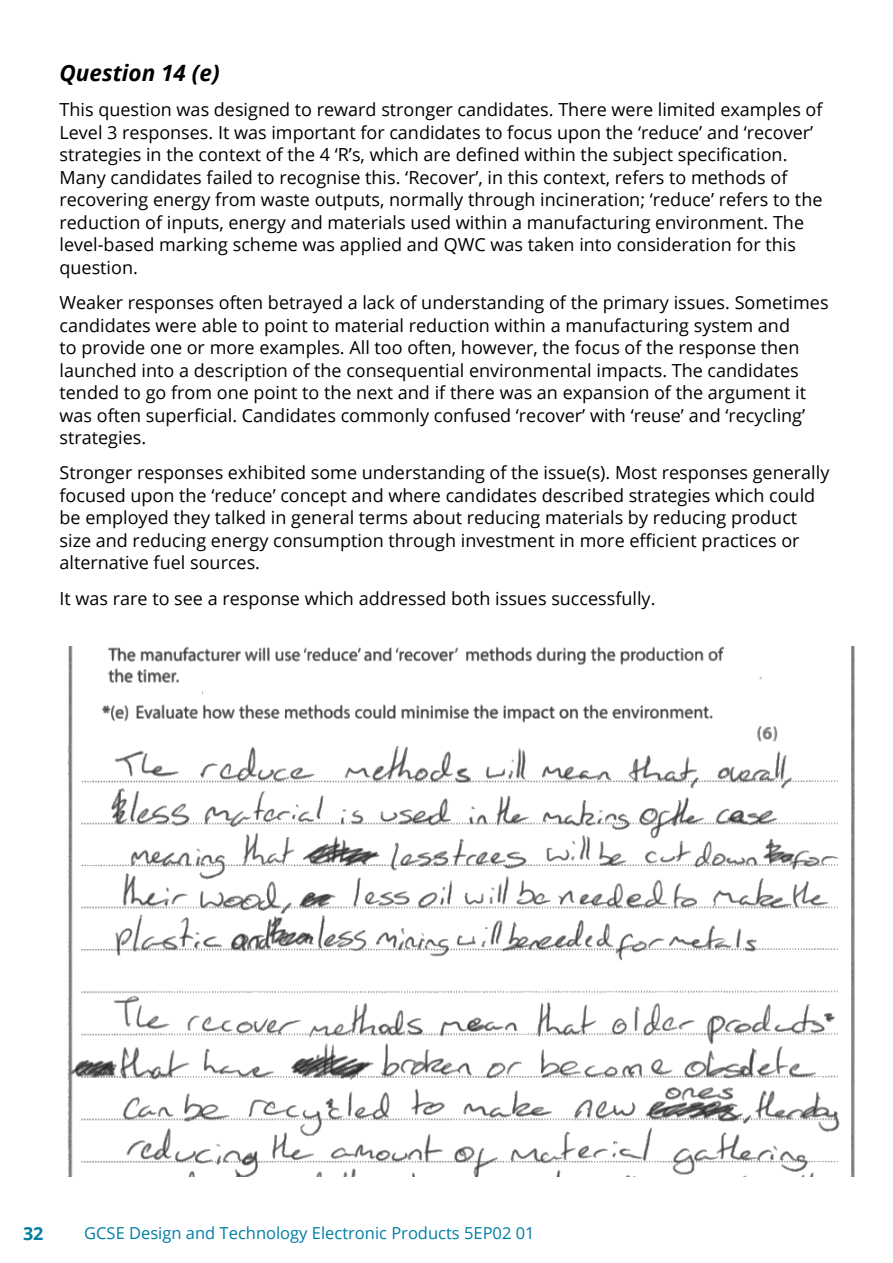
<style>
.page{position:relative;width:893px;height:1263px;background:#fff}
.page>*{position:absolute;margin:0;border:0;box-sizing:border-box;transform-origin:0 0}
.t1{font:italic 700 22.5px "Open Sans";color:#000}
.t2{font:18px/22.5px "Open Sans";color:#000}
.t3{font:700 18px "Open Sans";color:#007da4}
.t4{font:16.5px "Open Sans";color:#007da4}
</style>
<div class="page">
<img style="left:67px;top:646px;width:788px;height:530px">
<p class="t1" style="left:60px;top:57px;width:162px">Question 14 (e)</p>
<p class="t2" style="left:60px;top:98px;width:764px">This question was designed to reward stronger candidates. There were limited examples of Level 3 responses. It was important for candidates to focus upon the ‘reduce’ and ‘recover’ strategies in the context of the 4 ‘R’s, which are defined within the subject specification.<br>Many candidates failed to recognise this. ‘Recover’, in this context, refers to methods of recovering energy from waste outputs, normally through incineration; ‘reduce’ refers to the reduction of inputs, energy and materials used within a manufacturing environment. The level-based marking scheme was applied and QWC was taken into consideration for this question.</p>
<p class="t2" style="left:60px;top:291px;width:770px">Weaker responses often betrayed a lack of understanding of the primary issues. Sometimes candidates were able to point to material reduction within a manufacturing system and<br>to provide one or more examples. All too often, however, the focus of the response then launched into a description of the consequential environmental impacts. The candidates tended to go from one point to the next and if there was an expansion of the argument it was often superficial. Candidates commonly confused ‘recover’ with ‘reuse’ and ‘recycling’ strategies.</p>
<p class="t2" style="left:60px;top:461px;width:771px">Stronger responses exhibited some understanding of the issue(s). Most responses generally focused upon the ‘reduce’ concept and where candidates described strategies which could be employed they talked in general terms about reducing materials by reducing product size and reducing energy consumption through investment in more efficient practices or alternative fuel sources.</p>
<p class="t2" style="left:60px;top:586px;width:597px">It was rare to see a response which addressed both issues successfully.</p>
<p class="t3" style="left:23px;top:1221px;width:22px">32</p>
<p class="t4" style="left:84px;top:1221px;width:452px">GCSE Design and Technology Electronic Products 5EP02 01</p>
</div>
